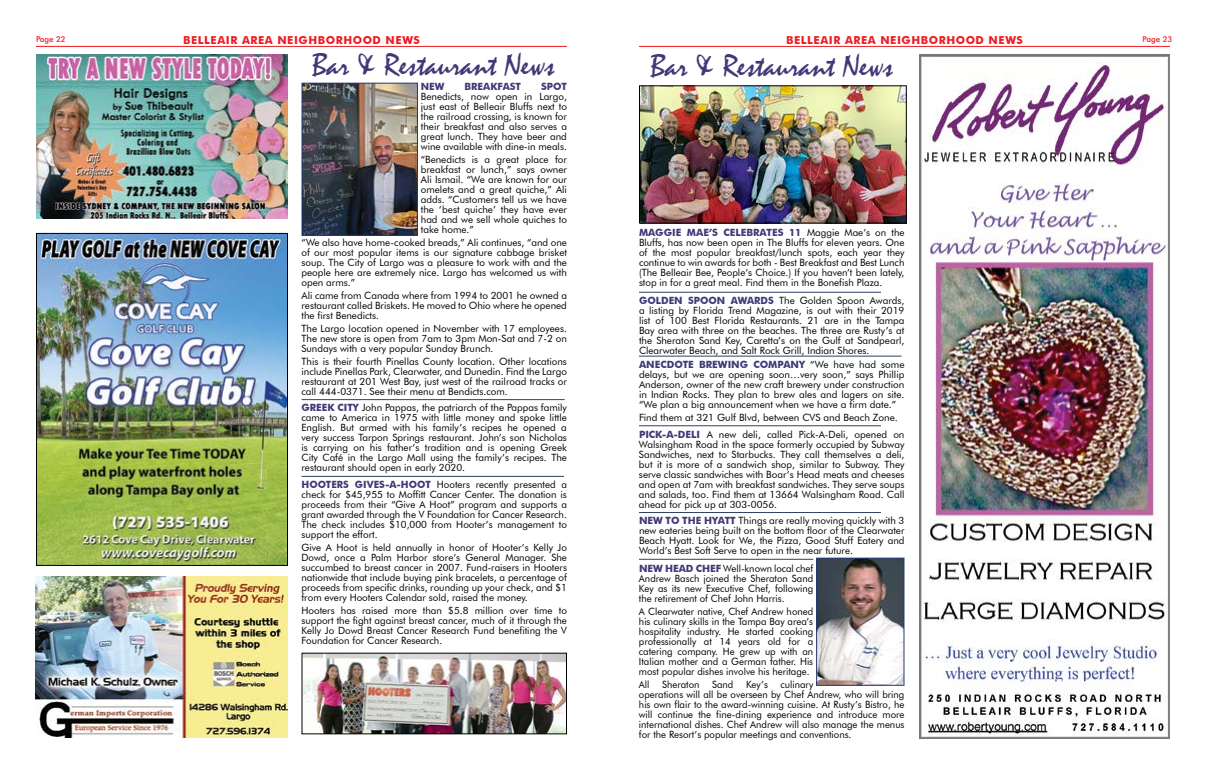
<style>
.page{position:relative;width:1206px;height:774px;background:#fff}
.page>*{position:absolute;margin:0;border:0;box-sizing:border-box;transform-origin:0 0}
.t1{font:32px "Mistral";color:#403977}
.t2{font:700 11px "Futura BT";letter-spacing:.05em;color:#ed1d24}
.t3{font:10px/10px "Futura BT";color:#000;text-align:justify}
.t4{font:10px/10px "Futura BT";color:#000;text-align:justify;scale:.96 1}
.t5{font:700 10px "Futura BT";color:#403977}
.t6{font:500 8px "Futura BT";color:#ed1d24}
.s1{font-weight:700;color:#403977}
</style>
<div class="page">
<hr style="left:36px;top:46px;width:531px;height:1px;background:#ed1d24">
<hr style="left:639px;top:46px;width:531px;height:1px;background:#ed1d24">
<hr style="left:302px;top:399px;width:263px;height:1px;background:#304164">
<hr style="left:302px;top:476px;width:262px;height:1px;background:#304164">
<hr style="left:639px;top:292px;width:242px;height:1px;background:#304164">
<hr style="left:639px;top:356px;width:263px;height:1px;background:#304164">
<hr style="left:639px;top:425px;width:242px;height:1px;background:#304164">
<hr style="left:639px;top:512px;width:242px;height:1px;background:#304164">
<hr style="left:639px;top:559px;width:174px;height:1px;background:#304164">
<img style="left:36px;top:54px;width:252px;height:165px">
<img style="left:38px;top:235px;width:248px;height:329px">
<div style="left:36px;top:233px;width:252px;height:333px;border:1px solid #000"></div>
<img style="left:919px;top:54px;width:251px;height:684px">
<img style="left:304px;top:85px;width:112px;height:149px">
<div style="left:302px;top:83px;width:116px;height:153px;border:1px solid #253876"></div>
<img style="left:35px;top:576px;width:252px;height:162px">
<img style="left:641px;top:87px;width:264px;height:135px">
<div style="left:639px;top:85px;width:268px;height:139px;border:1px solid #000"></div>
<img style="left:818px;top:560px;width:84px;height:124px">
<div style="left:816px;top:558px;width:88px;height:128px;border:1px solid #253876"></div>
<img style="left:304px;top:655px;width:261px;height:77px">
<div style="left:302px;top:653px;width:265px;height:81px;border:1px solid #000"></div>
<p class="t6" style="left:36px;top:34px;width:31px">Page 22</p>
<p class="t2" style="left:183px;top:34px;width:238px">BELLEAIR AREA NEIGHBORHOOD NEWS</p>
<p class="t2" style="left:786px;top:34px;width:238px">BELLEAIR AREA NEIGHBORHOOD NEWS</p>
<p class="t6" style="left:1143px;top:34px;width:31px">Page 23</p>
<p class="t5" style="left:421px;top:81px;width:25px">NEW</p>
<p class="t5" style="left:465px;top:81px;width:58px">BREAKFAST</p>
<p class="t5" style="left:541px;top:81px;width:27px">SPOT</p>
<p class="t3" style="left:421px;top:92px;width:148px">Benedicts, now open in Largo, just east of Belleair Bluffs next to the railroad crossing, is known for their breakfast and also serves a great lunch. They have beer and wine available with dine-in meals.</p>
<p class="t3" style="left:421px;top:155px;width:148px">“Benedicts is a great place for breakfast or lunch,” says owner Ali Ismail. “We are known for our omelets and a great quiche,” Ali adds. “Customers tell us we have the ‘best quiche’ they have ever had and we sell whole quiches to take home.”</p>
<p class="t3" style="left:301px;top:237px;width:267px">“We also have home-cooked breads,” Ali continues, “and one of our most popular items is our signature cabbage brisket soup. The City of Largo was a pleasure to work with and the people here are extremely nice. Largo has welcomed us with open arms.”</p>
<p class="t3" style="left:301px;top:290px;width:267px">Ali came from Canada where from 1994 to 2001 he owned a restaurant called Briskets. He moved to Ohio where he opened the first Benedicts.</p>
<p class="t3" style="left:301px;top:323px;width:267px">The Largo location opened in November with 17 employees.<br>The new store is open from 7am to 3pm Mon-Sat and 7-2 on Sundays with a very popular Sunday Brunch.</p>
<p class="t3" style="left:301px;top:356px;width:267px">This is their fourth Pinellas County location. Other locations include Pinellas Park, Clearwater, and Dunedin. Find the Largo restaurant at 201 West Bay, just west of the railroad tracks or call 444-0371. See their menu at Bendicts.com.</p>
<p class="t3" style="left:302px;top:403px;width:267px"><span class="s1">GREEK CITY</span> John Pappas, the patriarch of the Pappas family came to America in 1975 with little money and spoke little English. But armed with his family’s recipes he opened a very success Tarpon Springs restaurant. John’s son Nicholas is carrying on his father’s tradition and is opening Greek City Café in the Largo Mall using the family’s recipes. The restaurant should open in early 2020.</p>
<p class="t3" style="left:302px;top:480px;width:267px"><span class="s1">HOOTERS GIVES-A-HOOT</span> Hooters recently presented a check for $45,955 to Moffitt Cancer Center. The donation is proceeds from their “Give A Hoot” program and supports a grant awarded through the V Foundation for Cancer Research.<br>The check includes $10,000 from Hooter’s management to support the effort.</p>
<p class="t3" style="left:302px;top:542px;width:267px">Give A Hoot is held annually in honor of Hooter’s Kelly Jo Dowd, once a Palm Harbor store’s General Manager. She succumbed to breast cancer in 2007. Fund-raisers in Hooters nationwide that include buying pink bracelets, a percentage of proceeds from specific drinks, rounding up your check, and $1 from every Hooters Calendar sold, raised the money.</p>
<p class="t3" style="left:302px;top:605px;width:267px">Hooters has raised more than $5.8 million over time to support the fight against breast cancer, much of it through the Kelly Jo Dowd Breast Cancer Research Fund benefiting the V Foundation for Cancer Research.</p>
<h1 class="t1" style="left:312px;top:46px;width:244px">Bar &amp; Restaurant News</h1>
<h1 class="t1" style="left:651px;top:47px;width:244px">Bar &amp; Restaurant News</h1>
<p class="t3" style="left:639px;top:227px;width:267px"><span class="s1">MAGGIE MAE’S CELEBRATES 11</span> Maggie Mae’s on the Bluffs, has now been open in The Bluffs for eleven years. One of the most popular breakfast/lunch spots, each year they continue to win awards for both - Best Breakfast and Best Lunch (The Belleair Bee, People’s Choice.) If you haven’t been lately, stop in for a great meal. Find them in the Bonefish Plaza.</p>
<p class="t3" style="left:639px;top:295px;width:267px"><span class="s1">GOLDEN SPOON AWARDS</span> The Golden Spoon Awards, a listing by Florida Trend Magazine, is out with their 2019 list of 100 Best Florida Restaurants. 21 are in the Tampa Bay area with three on the beaches. The three are Rusty’s at the Sheraton Sand Key, Caretta’s on the Gulf at Sandpearl, Clearwater Beach, and Salt Rock Grill, Indian Shores.</p>
<p class="t3" style="left:639px;top:359px;width:267px"><span class="s1">ANECDOTE BREWING COMPANY</span> “We have had some delays, but we are opening soon…very soon,” says Phillip Anderson, owner of the new craft brewery under construction in Indian Rocks. They plan to brew ales and lagers on site. “We plan a big announcement when we have a firm date.”</p>
<p class="t3" style="left:639px;top:409px;width:267px;line-height:16.8px">Find them at 321 Gulf Blvd, between CVS and Beach Zone.<br><span class="s1">PICK-A-DELI</span> A new deli, called Pick-A-Deli, opened on</p>
<p class="t3" style="left:639px;top:439px;width:267px">Walsingham Road in the space formerly occupied by Subway Sandwiches, next to Starbucks. They call themselves a deli, but it is more of a sandwich shop, similar to Subway. They serve classic sandwiches with Boar’s Head meats and cheeses and open at 7am with breakfast sandwiches. They serve soups and salads, too. Find them at 13664 Walsingham Road. Call ahead for pick up at 303-0056.</p>
<p class="t3" style="left:639px;top:516px;width:267px"><span class="s1">NEW TO THE HYATT</span> Things are really moving quickly with 3 new eateries being built on the bottom floor of the Clearwater Beach Hyatt. Look for We, the Pizza, Good Stuff Eatery and World’s Best Soft Serve to open in the near future.</p>
<p class="t4" style="left:639px;top:563px;width:183px"><span class="s1">NEW HEAD CHEF</span> Well-known local chef Andrew Basch joined the Sheraton Sand Key as its new Executive Chef, following the retirement of Chef John Harris.</p>
<p class="t4" style="left:639px;top:606px;width:183px">A Clearwater native, Chef Andrew honed his culinary skills in the Tampa Bay area’s hospitality industry. He started cooking professionally at 14 years old for a catering company. He grew up with an Italian mother and a German father. His most popular dishes involve his heritage.</p>
<p class="t4" style="left:639px;top:679px;width:13px">All</p>
<p class="t4" style="left:662px;top:679px;width:40px">Sheraton</p>
<p class="t4" style="left:712px;top:679px;width:24px">Sand</p>
<p class="t4" style="left:746px;top:679px;width:24px">Key’s</p>
<p class="t4" style="left:639px;top:679px;width:278px;text-align:left;text-indent:142px">culinary<br>operations will all be overseen by Chef Andrew, who will bring his own flair to the award-winning cuisine. At Rusty’s Bistro, he will continue the fine-dining experience and introduce more international dishes. Chef Andrew will also manage the menus for the Resort’s popular meetings and conventions.</p>
</div>
